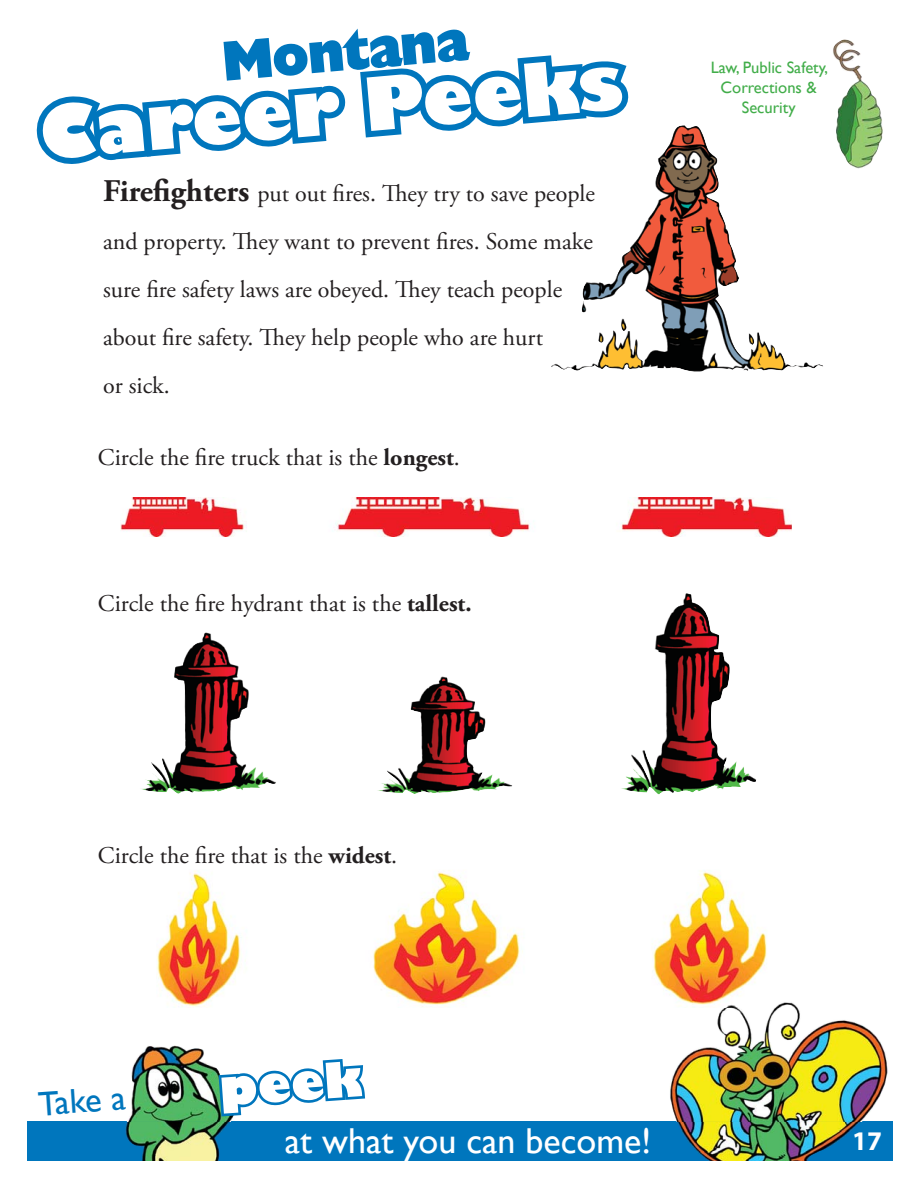
<style>
.page{position:relative;width:918px;height:1188px;background:#fff}
.page>*{position:absolute;margin:0;border:0;box-sizing:border-box;transform-origin:0 0}
.t1{font:800 72px "Gill Sans";color:#fff}
.t2{font:54px "Chanson Heavy SF Bold";color:#0076bd}
.t3{font:800 47.85px "Gill Sans";color:#fff}
.t4{font:36px "Gill Sans";color:#fff}
.t5{font:34.5px "Gill Sans";color:#0076bd}
.t6{font:700 27px "Myriad Pro";color:#fff}
.t7{font:24px/48px "Adobe Garamond Pro";color:#231f20}
.t8{font:16.5px/19.8px "Gill Sans";color:#41ad49;text-align:center}
.s1{font-weight:700;font-size:31.5px}
.s2{font-weight:700}
</style>
<div class="page">
<div style="left:27px;top:1122px;width:866px;height:39px;background:#0076bd"></div>
<img style="left:126px;top:1045px;width:111px;height:77px">
<img style="left:125px;top:1122px;width:104px;height:39px">
<img style="left:665px;top:1002px;width:228px;height:120px">
<img style="left:677px;top:1122px;width:183px;height:39px">
<img style="left:833px;top:39px;width:50px;height:130px">
<img style="left:551px;top:125px;width:268px;height:247px">
<img style="left:121px;top:498px;width:670px;height:38px">
<img style="left:377px;top:593px;width:379px;height:202px">
<img style="left:157px;top:870px;width:612px;height:138px">
<img style="left:722px;top:1004px;width:18px;height:4px">
<svg style="left:36px;top:55px;width:602px;height:119px"></svg>
<svg style="left:216px;top:1056px;width:149px;height:63px"></svg>
<h2 class="t2" style="left:222px;top:41px;width:247px;rotate:-5deg">Montana</h2>
<h1 class="t1" style="left:35px;top:89px;width:587px;rotate:-5deg">Career Peeks</h1>
<p class="t7" style="left:103px;top:171px;width:493px"><span class="s1">Firefighters</span> put out fires. They try to save people and property. They want to prevent fires. Some make sure fire safety laws are obeyed. They teach people about fire safety. They help people who are hurt<br>or sick.</p>
<p class="t7" style="left:98px;top:436px;width:363px">Circle the fire truck that is the <span class="s2">longest</span>.</p>
<p class="t7" style="left:98px;top:581px;width:375px">Circle the fire hydrant that is the <span class="s2">tallest.</span></p>
<p class="t8" style="left:711px;top:58px;width:119px">Law, Public Safety,<br>Corrections &amp;<br>Security</p>
<p class="t7" style="left:98px;top:833px;width:301px">Circle the fire that is the <span class="s2">widest</span>.</p>
<h3 class="t5" style="left:37px;top:1084px;width:89px;rotate:-4deg">Take a</h3>
<h3 class="t3" style="left:217px;top:1058px;width:144px;rotate:-4deg">peek</h3>
<h3 class="t4" style="left:285px;top:1120px;width:368px">at what you can become!</h3>
<p class="t6" style="left:852px;top:1130px;width:31px">17</p>
</div>
